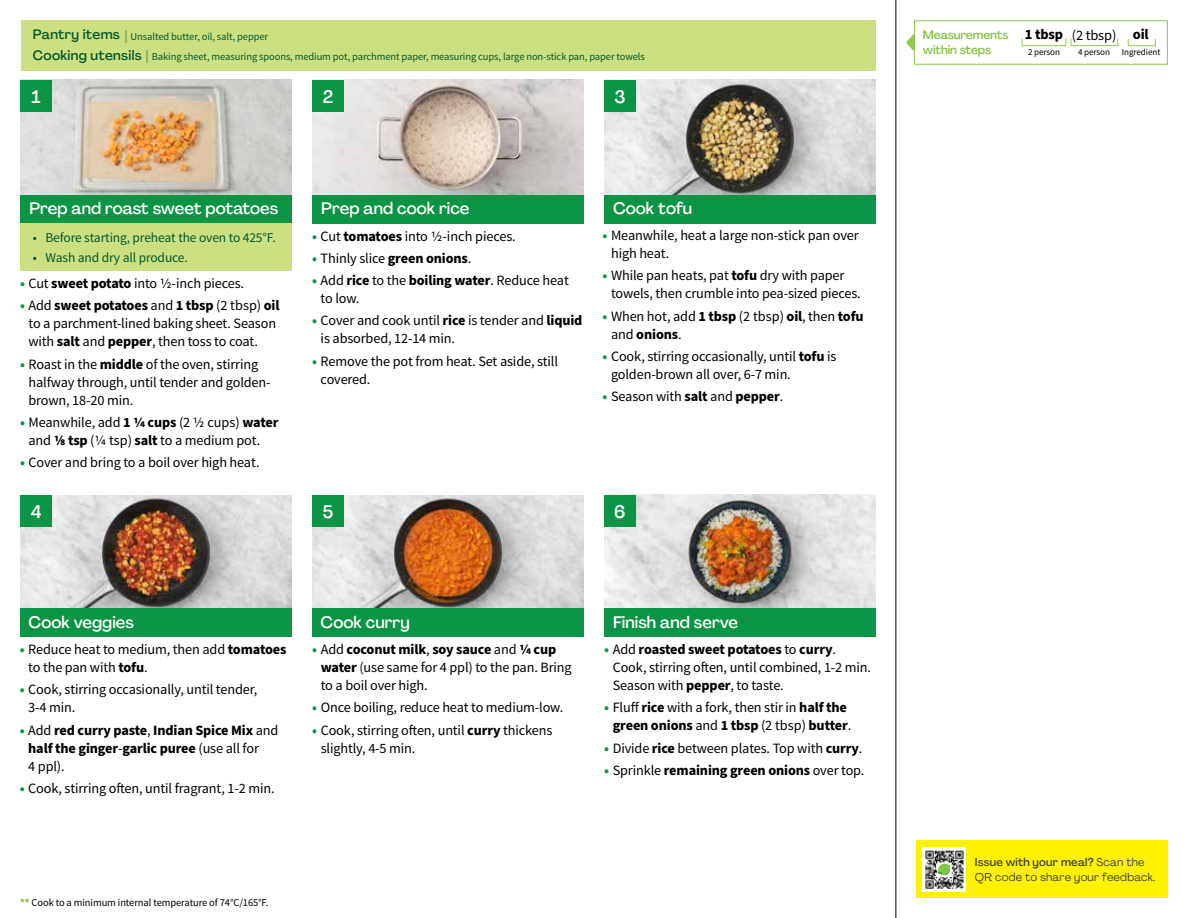
<style>
.page{position:relative;width:1188px;height:918px;background:#fff}
.page>*{position:absolute;margin:0;border:0;box-sizing:border-box;transform-origin:0 0}
.t1{font:500 18px "Agrandir";color:#fff}
.t2{font:500 16.5px "Agrandir";color:#fff}
.t3{font:700 14.4px "Source Sans Pro";letter-spacing:-.01em;color:#000}
.t4{font:14.25px/18px "Source Sans Pro";letter-spacing:-.01em;color:#000}
.t5{font:700 14.25px/18px "Source Sans Pro";letter-spacing:-.01em;color:#000}
.t6{font:13.5px "Source Sans Pro";letter-spacing:-.01em;color:#05562c}
.t7{font:500 13.5px "Agrandir";letter-spacing:.025em;color:#05562c}
.t8{font:500 12px/15.8px "Agrandir";letter-spacing:-.01em;color:#82c341}
.t9{font:11.25px/15px "Agrandir";letter-spacing:.02em;color:#414042}
.t10{font:10.5px "Source Sans Pro";letter-spacing:-.01em;color:#05562c}
.t11{font:10.5px "Source Sans Pro";letter-spacing:-.01em;color:#000}
.t12{font:9.15px "Source Sans Pro";letter-spacing:-.01em;color:#000}
.s1{font-family:"Agrandir";font-weight:500;font-size:13.5px}
.s2{font-weight:700;color:#0b9446}
.s3{font-weight:700}
.s4{color:#0b9446}
.s5{font-weight:400}
.s6{font-weight:700;color:#8cba42}
.s7{font-weight:500}
</style>
<div class="page">
<img style="left:20px;top:495px;width:272px;height:113px">
<img style="left:312px;top:495px;width:272px;height:113px">
<img style="left:604px;top:495px;width:272px;height:113px">
<img style="left:20px;top:80px;width:272px;height:115px">
<img style="left:312px;top:80px;width:272px;height:115px">
<img style="left:604px;top:80px;width:272px;height:115px">
<div style="left:312px;top:195px;width:272px;height:29px;background:#0b9446"></div>
<div style="left:20px;top:195px;width:272px;height:29px;background:#0b9446"></div>
<div style="left:20px;top:608px;width:272px;height:29px;background:#0b9446"></div>
<div style="left:312px;top:608px;width:272px;height:29px;background:#0b9446"></div>
<div style="left:604px;top:608px;width:272px;height:29px;background:#0b9446"></div>
<div style="left:604px;top:195px;width:272px;height:29px;background:#0b9446"></div>
<div style="left:21px;top:20px;width:855px;height:51px;background:#cde081"></div>
<div style="left:20px;top:224px;width:272px;height:47px;background:#cde081"></div>
<hr style="left:896px;top:0;width:1px;height:918px;background:#000">
<div style="left:20px;top:495px;width:32px;height:32px;background:#0b9446"></div>
<div style="left:20px;top:80px;width:32px;height:32px;background:#0b9446"></div>
<div style="left:312px;top:495px;width:32px;height:32px;background:#0b9446"></div>
<div style="left:312px;top:80px;width:32px;height:32px;background:#0b9446"></div>
<div style="left:604px;top:495px;width:32px;height:32px;background:#0b9446"></div>
<div style="left:604px;top:80px;width:32px;height:32px;background:#0b9446"></div>
<div style="left:914px;top:20px;width:254px;height:45px;border:1px solid #91c84e"></div>
<div style="left:1022px;top:38px;width:44px;height:8px;border:1px solid #91c84e"></div>
<div style="left:1071px;top:38px;width:47px;height:8px;border:1px solid #91c84e"></div>
<div style="left:1128px;top:38px;width:28px;height:8px;border:1px solid #91c84e"></div>
<svg style="left:906px;top:33px;width:9px;height:19px"></svg>
<div style="left:916px;top:840px;width:252px;height:58px;background:#fff200"></div>
<img style="left:923px;top:847px;width:43px;height:45px">
<svg style="left:938px;top:864px;width:13px;height:11px"></svg>
<p class="t10" style="left:33px;top:30px;width:237px"><span class="s1">Pantry items |</span> Unsalted butter, oil, salt, pepper</p>
<p class="t7" style="left:33px;top:47px;width:110px">Cooking utensils</p>
<p class="t10" style="left:146px;top:50px;width:500px"><span class="s1">|</span> Baking sheet, measuring spoons, medium pot, parchment paper, measuring cups, large non-stick pan, paper towels</p>
<p class="t1" style="left:32px;top:86px;width:11px">1</p>
<p class="t1" style="left:323px;top:86px;width:12px">2</p>
<p class="t1" style="left:614px;top:85px;width:13px">3</p>
<p class="t2" style="left:29px;top:198px;width:250px">Prep and roast sweet potatoes</p>
<p class="t2" style="left:321px;top:198px;width:150px">Prep and cook rice</p>
<p class="t2" style="left:613px;top:198px;width:81px">Cook tofu</p>
<p class="t6" style="left:33px;top:229px;width:245px">• Before starting, preheat the oven to 425°F.</p>
<p class="t6" style="left:33px;top:249px;width:157px">• Wash and dry all produce.</p>
<p class="t4" style="left:20px;top:275px;width:226px"><span class="s2">•</span> Cut <span class="s3">sweet potato</span> into 1/2-inch pieces.</p>
<p class="t4" style="left:29px;top:297px;width:253px;text-indent:-9px"><span class="s2">•</span> Add <span class="s3">sweet potatoes</span> and <span class="s3">1 tbsp</span> (2 tbsp) <span class="s3">oil </span>to a parchment-lined baking sheet. Season with <span class="s3">salt</span> and <span class="s3">pepper</span>, then toss to coat.</p>
<p class="t4" style="left:29px;top:355px;width:244px;text-indent:-9px"><span class="s2">•</span> Roast in the <span class="s3">middle</span> of the oven, stirring halfway through, until tender and golden&shy;brown, 18-20 min.</p>
<p class="t4" style="left:29px;top:413px;width:251px;text-indent:-9px"><span class="s2">•</span> Meanwhile, add <span class="s3">1 1/4 cups</span> (2 1/2 cups) <span class="s3">water </span>and <span class="s3">1/8 tsp</span> (1/4 tsp) <span class="s3">salt</span> to a medium pot.</p>
<p class="t4" style="left:20px;top:454px;width:241px"><span class="s2">•</span> Cover and bring to a boil over high heat.</p>
<p class="t4" style="left:312px;top:227px;width:205px"><span class="s2">•</span> Cut <span class="s3">tomatoes</span> into 1/2-inch pieces.</p>
<p class="t4" style="left:312px;top:249px;width:161px"><span class="s2">•</span> Thinly slice <span class="s3">green onions</span>.</p>
<p class="t4" style="left:321px;top:272px;width:250px;text-indent:-9px"><span class="s2">•</span> Add <span class="s3">rice</span> to the <span class="s3">boiling water</span>. Reduce heat to low.</p>
<p class="t4" style="left:321px;top:312px;width:263px;text-indent:-9px"><span class="s2">•</span> Cover and cook until <span class="s3">rice</span> is tender and <span class="s3">liquid </span>is absorbed, 12-14 min.</p>
<p class="t4" style="left:321px;top:352px;width:239px;text-indent:-9px"><span class="s2">•</span> Remove the pot from heat. Set aside, still covered.</p>
<p class="t4" style="left:611px;top:227px;width:249px;text-indent:-9px"><span class="s2">•</span> Meanwhile, heat a large non-stick pan over high heat.</p>
<p class="t4" style="left:611px;top:267px;width:251px;text-indent:-9px"><span class="s2">•</span> While pan heats, pat <span class="s3">tofu</span> dry with paper towels, then crumble into pea-sized pieces.</p>
<p class="t4" style="left:611px;top:307px;width:254px;text-indent:-9px"><span class="s2">•</span> When hot, add <span class="s3">1 tbsp</span> (2 tbsp) <span class="s3">oil</span>, then <span class="s3">tofu </span>and <span class="s3">onions</span>.</p>
<p class="t4" style="left:611px;top:347px;width:227px;text-indent:-9px"><span class="s2">•</span> Cook, stirring occasionally, until <span class="s3">tofu</span> is golden-brown all over, 6-7 min.</p>
<p class="t4" style="left:603px;top:388px;width:182px"><span class="s2">•</span> Season with <span class="s3">salt</span> and <span class="s3">pepper</span>.</p>
<p class="t1" style="left:31px;top:500px;width:12px">4</p>
<p class="t1" style="left:323px;top:500px;width:12px">5</p>
<p class="t1" style="left:614px;top:500px;width:13px">6</p>
<p class="t2" style="left:29px;top:612px;width:107px">Cook veggies</p>
<p class="t2" style="left:321px;top:612px;width:91px">Cook curry</p>
<p class="t2" style="left:613px;top:612px;width:127px">Finish and serve</p>
<p class="t4" style="left:28px;top:641px;width:260px;text-indent:-9px"><span class="s2">•</span> Reduce heat to medium, then add <span class="s3">tomatoes </span>to the pan with <span class="s3">tofu</span>.</p>
<p class="t4" style="left:28px;top:681px;width:231px;text-indent:-9px"><span class="s2">•</span> Cook, stirring occasionally, until tender,<br>3-4 min.</p>
<p class="t5" style="left:28px;top:721px;width:252px;text-indent:-9px"><span class="s4">•</span> <span class="s5">Add</span> red curry paste<span class="s5">,</span> Indian Spice Mix <span class="s5">and </span>half the ginger<span class="s5">-</span>garlic puree <span class="s5">(use all for<br>4 ppl).</span></p>
<p class="t4" style="left:20px;top:779px;width:256px"><span class="s2">•</span> Cook, stirring often, until fragrant, 1-2 min.</p>
<p class="t4" style="left:321px;top:641px;width:252px;text-indent:-9px"><span class="s2">•</span> Add <span class="s3">coconut milk</span>, <span class="s3">soy sauce</span> and <span class="s3">1/4 cup water</span> (use same for 4 ppl) to the pan. Bring to a boil over high.</p>
<p class="t4" style="left:312px;top:699px;width:253px"><span class="s2">•</span> Once boiling, reduce heat to medium-low.</p>
<p class="t4" style="left:321px;top:721px;width:233px;text-indent:-9px"><span class="s2">•</span> Cook, stirring often, until <span class="s3">curry</span> thickens slightly, 4-5 min.</p>
<p class="t4" style="left:613px;top:641px;width:260px;text-indent:-9px"><span class="s2">•</span> Add <span class="s3">roasted sweet potatoes</span> to <span class="s3">curry</span>.<br>Cook, stirring often, until combined, 1-2 min.<br>Season with <span class="s3">pepper</span>, to taste.</p>
<p class="t4" style="left:604px;top:699px;width:249px;text-align:center"><span class="s2">•</span> Fluff <span class="s3">rice</span> with a fork, then stir in <span class="s3">half the green onions</span> and <span class="s3">1 tbsp</span> (2 tbsp) <span class="s3">butter</span>.</p>
<p class="t4" style="left:604px;top:739px;width:260px"><span class="s2">•</span> Divide <span class="s3">rice</span> between plates. Top with <span class="s3">curry</span>.</p>
<p class="t5" style="left:604px;top:762px;width:262px"><span class="s4">•</span> <span class="s5">Sprinkle</span> remaining green onions <span class="s5">over top.</span></p>
<p class="t11" style="left:20px;top:896px;width:250px"><span class="s6">**</span> Cook to a minimum internal temperature of 74°C/165°F.</p>
<p class="t8" style="left:923px;top:26px;width:87px">Measurements within steps</p>
<p class="t3" style="left:1025px;top:25px;width:125px">1 tbsp <span class="s5">(2 tbsp)</span> oil</p>
<p class="t12" style="left:1028px;top:47px;width:34px">2 person</p>
<p class="t12" style="left:1078px;top:47px;width:34px">4 person</p>
<p class="t12" style="left:1122px;top:47px;width:40px">Ingredient</p>
<p class="t9" style="left:975px;top:855px;width:182px"><span class="s7">Issue with your meal?</span> Scan the<br>QR code to share your feedback.</p>
</div>
